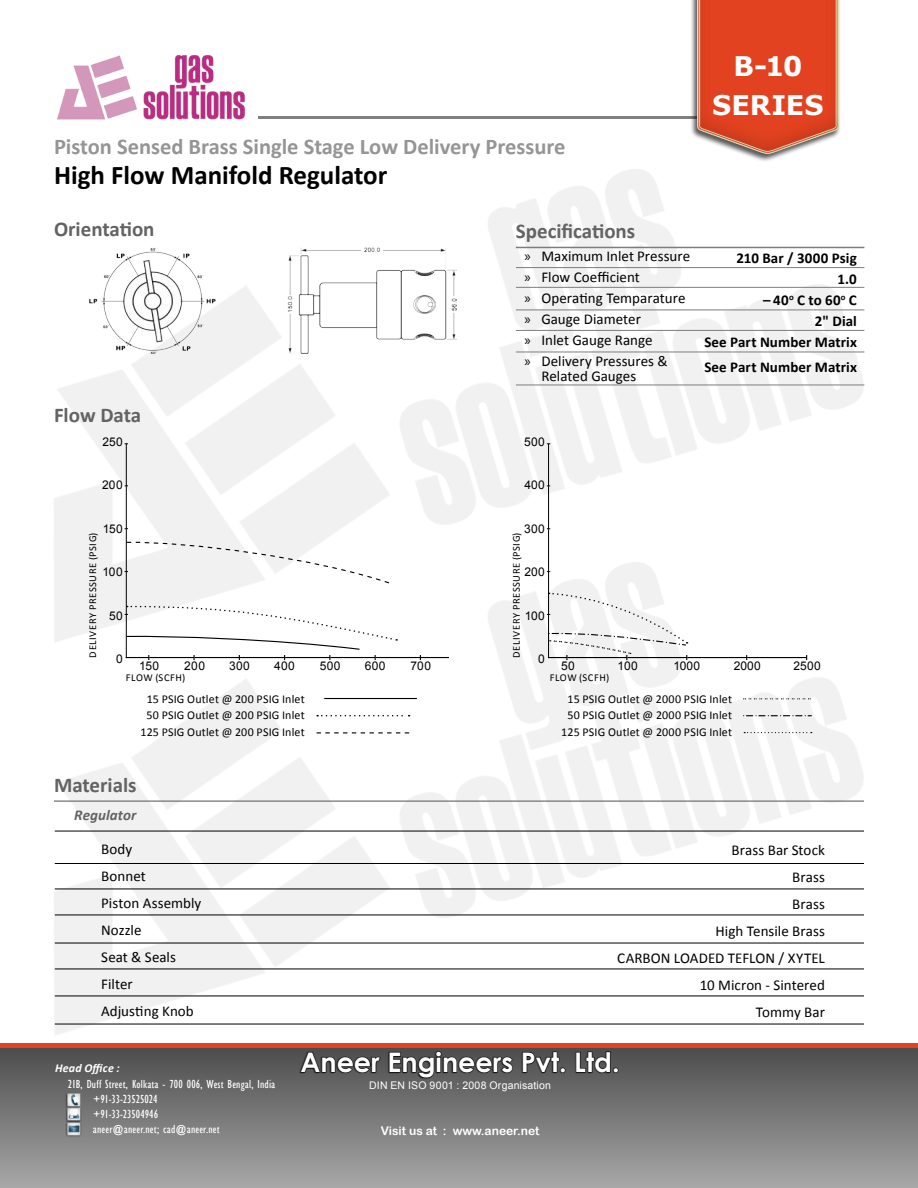
<style>
.page{position:relative;width:918px;height:1188px;background:#fff}
.page>*{position:absolute;margin:0;border:0;box-sizing:border-box;transform-origin:0 0}
.t1{font:700 27px "Calibri";color:#000}
.t2{font:700 27px "Century Gothic";color:#fff}
.t3{font:700 27px/39px "Verdana";color:#fff;text-align:center}
.t4{font:700 22.5px "Calibri";color:#959595}
.t5{font:700 21px "Calibri";color:#636363}
.t6{font:15px/27px "Calibri";color:#000}
.t7{font:700 15px/21px "Calibri";letter-spacing:.005em;color:#000;text-align:right}
.t8{font:italic 700 15px "Calibri";letter-spacing:.005em;color:#636363}
.t9{font:12px/16.5px "Calibri";letter-spacing:.015em;color:#000;text-align:center}
.t10{font:condensed 12px/15px "Gill Sans";letter-spacing:.015em;color:#fff}
.t11{font:12px "Arial";letter-spacing:.025em;color:#000}
.t12{font:12px "Arial Rounded MT Bold";color:#fff}
.t13{font:italic 700 12px "Calibri";letter-spacing:.015em;color:#fff}
.t14{font:10.5px "Calibri";letter-spacing:.055em;color:#000}
.t15{font:10.5px "Arial";letter-spacing:.02em;color:#fff}
.s1{font-family:"Myriad Pro"}
</style>
<div class="page">
<img style="left:54px;top:118px;width:811px;height:387px">
<img style="left:0;top:505px;width:882px;height:539px">
<hr style="left:548px;top:444px;width:1px;height:42px;background:#000">
<hr style="left:548px;top:486px;width:1px;height:43px;background:#000">
<hr style="left:548px;top:529px;width:1px;height:43px;background:#000">
<hr style="left:548px;top:572px;width:1px;height:42px;background:#000">
<hr style="left:687px;top:657px;width:60px;height:1px;background:#000">
<hr style="left:747px;top:657px;width:60px;height:1px;background:#000">
<svg style="left:547px;top:592px;width:141px;height:68px"></svg>
<svg style="left:744px;top:698px;width:69px;height:1px"></svg>
<svg style="left:744px;top:715px;width:67px;height:1px"></svg>
<svg style="left:744px;top:732px;width:68px;height:1px"></svg>
<hr style="left:126px;top:444px;width:1px;height:42px;background:#000">
<hr style="left:126px;top:486px;width:1px;height:43px;background:#000">
<hr style="left:126px;top:529px;width:1px;height:43px;background:#000">
<hr style="left:126px;top:572px;width:1px;height:42px;background:#000">
<hr style="left:376px;top:657px;width:44px;height:1px;background:#000">
<svg style="left:420px;top:655px;width:29px;height:5px"></svg>
<svg style="left:125px;top:541px;width:265px;height:43px"></svg>
<svg style="left:125px;top:605px;width:272px;height:55px"></svg>
<hr style="left:324px;top:698px;width:93px;height:1px;background:#000">
<svg style="left:317px;top:715px;width:93px;height:1px"></svg>
<svg style="left:317px;top:732px;width:92px;height:1px"></svg>
<hr style="left:55px;top:831px;width:809px;height:1px;background:#000">
<hr style="left:55px;top:863px;width:809px;height:1px;background:#000">
<hr style="left:55px;top:889px;width:809px;height:1px;background:#000">
<hr style="left:55px;top:915px;width:809px;height:1px;background:#000">
<hr style="left:55px;top:943px;width:809px;height:1px;background:#000">
<hr style="left:55px;top:969px;width:809px;height:1px;background:#000">
<hr style="left:55px;top:996px;width:809px;height:1px;background:#000">
<hr style="left:55px;top:1024px;width:809px;height:1px;background:#000">
<hr style="left:54px;top:801px;width:810px;height:1px;background:#636363">
<hr style="left:516px;top:247px;width:348px;height:1px;background:#7d7d7d">
<hr style="left:516px;top:267px;width:348px;height:1px;background:#7d7d7d">
<hr style="left:516px;top:287px;width:348px;height:1px;background:#7d7d7d">
<hr style="left:516px;top:310px;width:348px;height:1px;background:#7d7d7d">
<hr style="left:516px;top:330px;width:348px;height:1px;background:#7d7d7d">
<hr style="left:516px;top:352px;width:348px;height:1px;background:#7d7d7d">
<hr style="left:516px;top:385px;width:348px;height:1px;background:#7d7d7d">
<img style="left:85px;top:248px;width:135px;height:106px">
<img style="left:288px;top:248px;width:168px;height:106px">
<div style="left:0;top:1047px;width:918px;height:141px;background:linear-gradient(to bottom,#4c4c4c,#a8a8a8)"></div>
<hr style="left:0;top:1044px;width:918px;height:4px;background:#e34220">
<div style="left:66px;top:1121px;width:16px;height:17px;background:#000;opacity:.75"></div>
<div style="left:66px;top:1107px;width:16px;height:16px;background:#000;opacity:.75"></div>
<div style="left:66px;top:1092px;width:16px;height:17px;background:#000;opacity:.75"></div>
<svg style="left:68px;top:1093px;width:13px;height:42px"></svg>
<div style="left:299px;top:1051px;width:320px;height:28px;background:#000;opacity:.8"></div>
<svg style="left:301px;top:1052px;width:80px;height:21px;background:#2d2d2d"></svg>
<svg style="left:389px;top:1051px;width:124px;height:27px;background:#333"></svg>
<svg style="left:523px;top:1052px;width:42px;height:21px"></svg>
<svg style="left:576px;top:1052px;width:42px;height:21px"></svg>
<div style="left:679px;top:0;width:176px;height:172px;background:#000;opacity:.15"></div>
<hr style="left:258px;top:116px;width:439px;height:2px;background:#000">
<img style="left:55px;top:55px;width:191px;height:64px">
<h2 class="t4" style="left:54px;top:132px;width:513px">Piston Sensed Brass Single Stage Low Delivery Pressure</h2>
<h1 class="t1" style="left:54px;top:158px;width:335px">High Flow Manifold Regulator</h1>
<h3 class="t5" style="left:54px;top:215px;width:102px">Orientation</h3>
<h3 class="t5" style="left:54px;top:402px;width:89px">Flow Data</h3>
<h3 class="t5" style="left:516px;top:218px;width:121px">Specifications</h3>
<p class="t6" style="left:524px;top:245px;width:167px;line-height:21px"><span class="s1">»</span> Maximum Inlet Pressure <span class="s1">»</span> Flow Coefficient<br><span class="s1">»</span> Operating Temparature <span class="s1">»</span> Gauge Diameter<br><span class="s1">»</span> Inlet Gauge Range<br><span class="s1">»</span> Delivery Pressures &amp;</p>
<p class="t6" style="left:541px;top:362px;width:96px">Related Gauges</p>
<h1 class="t3" style="left:712px;top:46px;width:113px">B-10<br>SERIES</h1>
<p class="t7" style="left:736px;top:247px;width:122px">210 Bar / 3000 Psig<br>1.0</p>
<p class="t7" style="left:704px;top:289px;width:154px">– 40<sup>o</sup> C to 60<sup>o</sup> C<br>2" Dial<br>See Part Number Matrix</p>
<p class="t7" style="left:704px;top:357px;width:154px">See Part Number Matrix</p>
<p class="t11" style="left:102px;top:434px;width:22px">250</p>
<p class="t11" style="left:102px;top:477px;width:22px">200</p>
<p class="t11" style="left:103px;top:521px;width:21px">150</p>
<p class="t11" style="left:103px;top:564px;width:22px">100</p>
<p class="t11" style="left:109px;top:608px;width:15px">50</p>
<p class="t11" style="left:116px;top:651px;width:8px">0</p>
<p class="t14" style="left:86px;top:658px;width:127px;rotate:-90deg">Delivery Pressure (PSIG)</p>
<p class="t11" style="left:139px;top:658px;width:21px">150</p>
<p class="t11" style="left:184px;top:658px;width:23px">200</p>
<p class="t11" style="left:229px;top:658px;width:22px">300</p>
<p class="t11" style="left:274px;top:658px;width:22px">400</p>
<p class="t11" style="left:320px;top:658px;width:22px">500</p>
<p class="t11" style="left:365px;top:658px;width:22px">600</p>
<p class="t11" style="left:411px;top:658px;width:22px">700</p>
<p class="t14" style="left:126px;top:671px;width:61px">Flow (SCFH)</p>
<p class="t9" style="left:140px;top:691px;width:166px">15 PSIG Outlet @ 200 PSIG Inlet<br>50 PSIG Outlet @ 200 PSIG Inlet<br>125 PSIG Outlet @ 200 PSIG Inlet</p>
<p class="t11" style="left:524px;top:434px;width:22px">500</p>
<p class="t11" style="left:524px;top:477px;width:22px">400</p>
<p class="t11" style="left:524px;top:521px;width:22px">300</p>
<p class="t11" style="left:524px;top:564px;width:22px">200</p>
<p class="t11" style="left:525px;top:608px;width:22px">100</p>
<p class="t11" style="left:538px;top:651px;width:8px">0</p>
<p class="t14" style="left:510px;top:658px;width:127px;rotate:-90deg">Delivery Pressure (PSIG)</p>
<p class="t11" style="left:561px;top:658px;width:15px">50</p>
<p class="t11" style="left:618px;top:658px;width:22px">100</p>
<p class="t11" style="left:674px;top:658px;width:28px">1000</p>
<p class="t11" style="left:734px;top:658px;width:28px">2000</p>
<p class="t11" style="left:794px;top:658px;width:29px">2500</p>
<p class="t14" style="left:550px;top:671px;width:61px">Flow (SCFH)</p>
<p class="t9" style="left:561px;top:691px;width:172px">15 PSIG Outlet @ 2000 PSIG Inlet<br>50 PSIG Outlet @ 2000 PSIG Inlet<br>125 PSIG Outlet @ 2000 PSIG Inlet</p>
<h3 class="t5" style="left:54px;top:772px;width:84px">Materials</h3>
<p class="t8" style="left:74px;top:805px;width:64px">Regulator</p>
<p class="t6" style="left:101px;top:835px;width:102px">Body<br>Bonnet<br>Piston Assembly<br>Nozzle<br>Seat &amp; Seals<br>Filter<br>Adjusting Knob</p>
<p class="t6" style="left:617px;top:836px;width:209px;text-align:right">Brass Bar Stock<br>Brass<br>Brass<br>High Tensile Brass<br>CARBON LOADED TEFLON / XYTEL<br>10 Micron - Sintered<br>Tommy Bar</p>
<h1 class="t2" style="left:301px;top:1042px;width:321px">Aneer Engineers Pvt. Ltd.</h1>
<p class="t13" style="left:55px;top:1060px;width:66px">Head Office :</p>
<p class="t10" style="left:93px;top:1077px;width:184px;text-indent:-25px">21B, Duff Street, Kolkata - 700 006, West Bengal, India +91-33-23525024<br>+91-33-23504946<br>aneer@aneer.net; cad@aneer.net</p>
<p class="t15" style="left:369px;top:1078px;width:183px">DIN EN ISO 9001 : 2008 Organisation</p>
<p class="t12" style="left:381px;top:1124px;width:160px">Visit us at : www.aneer.net</p>
</div>
